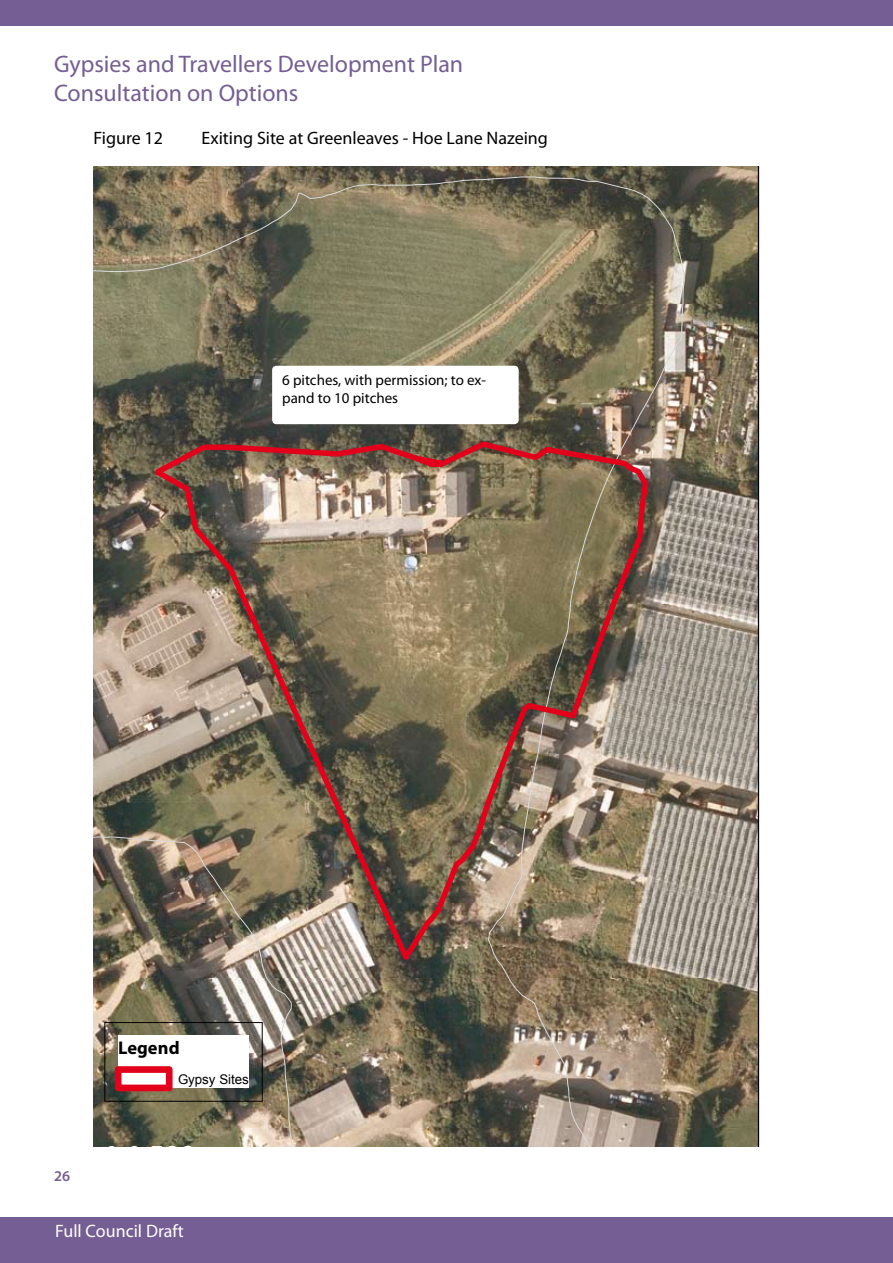
<style>
.page{position:relative;width:893px;height:1263px;background:#fff}
.page>*{position:absolute;margin:0;border:0;box-sizing:border-box;transform-origin:0 0}
.t1{font:24px/28.8px "Myriad Pro";color:#745e93}
.t2{font:700 18.45px "Myriad Pro";letter-spacing:.005em;color:#000}
.t3{font:18px "Myriad Pro";color:#000}
.t4{font:18px "Myriad Pro";color:#fff}
.t5{font:15px/18px "Myriad Pro";color:#000}
.t6{font:600 15px "Myriad Pro";color:#745e93}
.t7{font:13.35px "Arial";letter-spacing:-.005em;color:#000}
</style>
<div class="page">
<div style="left:0;top:0;width:893px;height:26px;background:#745e93"></div>
<div style="left:0;top:1217px;width:893px;height:46px;background:#745e93"></div>
<img style="left:94px;top:167px;width:665px;height:979px">
<div style="left:118px;top:1036px;width:131px;height:52px;background:#fff"></div>
<div style="left:115px;top:1066px;width:58px;height:25px;border:7px solid #e2001a"></div>
<div style="left:105px;top:1022px;width:158px;height:79px;border:1px solid #000"></div>
<div style="left:272px;top:366px;width:247px;height:58px;background:#fff;border-radius:4px"></div>
<p class="t1" style="left:54px;top:49px;width:411px">Gypsies and Travellers Development Plan<br>Consultation on Options</p>
<p class="t3" style="left:94px;top:127px;width:71px">Figure 12</p>
<p class="t3" style="left:202px;top:127px;width:348px">Exiting Site at Greenleaves - Hoe Lane Nazeing</p>
<p class="t5" style="left:282px;top:371px;width:205px">6 pitches, with permission; to ex&shy;pand to 10 pitches</p>
<p class="t2" style="left:118px;top:1036px;width:63px">Legend</p>
<p class="t6" style="left:54px;top:1166px;width:18px">26</p>
<p class="t7" style="left:178px;top:1070px;width:72px">Gypsy Sites</p>
<p class="t4" style="left:55px;top:1220px;width:130px">Full Council Draft</p>
</div>
